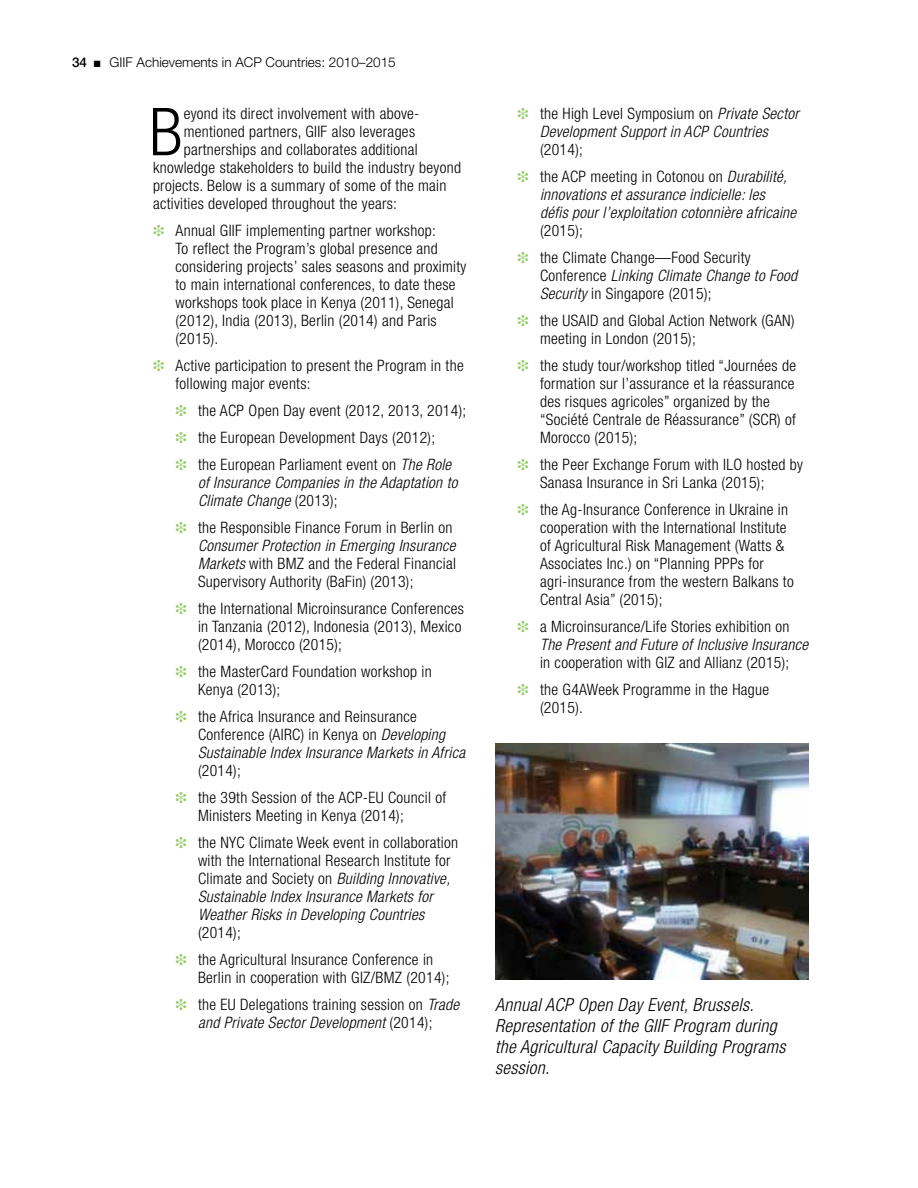
<style>
.page{position:relative;width:918px;height:1188px;background:#fff}
.page>*{position:absolute;margin:0;border:0;box-sizing:border-box;transform-origin:0 0}
.t1{font:300 condensed 66.15px "Helvetica Neue LT Std";color:#000}
.t2{font:italic 300 condensed 18px/21px "Helvetica Neue LT Std";letter-spacing:.02em;color:#000}
.t3{font:300 condensed 15.75px/18px "Helvetica Neue LT Std";letter-spacing:.02em;color:#000}
.t4{font:italic 300 condensed 15.75px/18px "Helvetica Neue LT Std";letter-spacing:.02em;color:#000}
.t5{font:300 13.5px "Helvetica Neue LT Std";color:#000}
.s1{font-weight:500}
.s2{color:#91ca64}
.s3{font-style:italic}
.s4{font-style:normal}
</style>
<div class="page">
<img style="left:495px;top:743px;width:314px;height:236px">
<p class="t5" style="left:72px;top:54px;width:325px"><span class="s1">34</span> ■ GIIF Achievements in ACP Countries: 2010–2015</p>
<h1 class="t1" style="left:149px;top:94px;width:35px">B</h1>
<p class="t3" style="left:184px;top:105px;width:237px">eyond its direct involvement with above-</p>
<p class="t3" style="left:184px;top:123px;width:233px">mentioned partners, GIIF also leverages</p>
<p class="t3" style="left:184px;top:141px;width:236px">partnerships and collaborates additional</p>
<p class="t3" style="left:153px;top:159px;width:310px">knowledge stakeholders to build the industry beyond</p>
<p class="t3" style="left:153px;top:177px;width:295px">projects. Below is a summary of some of the main</p>
<p class="t3" style="left:153px;top:195px;width:246px">activities developed throughout the years:</p>
<p class="t3" style="left:176px;top:222px;width:292px;text-indent:-23px"><span class="s2">❉</span> Annual GIIF implementing partner workshop:<br>To reflect the Program’s global presence and considering projects’ sales seasons and proximity to main international conferences, to date these workshops took place in Kenya (2011), Senegal (2012), India (2013), Berlin (2014) and Paris (2015).</p>
<p class="t3" style="left:176px;top:357px;width:290px;text-indent:-23px"><span class="s2">❉</span> Active participation to present the Program in the following major events:</p>
<p class="t3" style="left:176px;top:397px;width:292px;line-height:27px"><span class="s2">❉</span> the ACP Open Day event (2012, 2013, 2014); <span class="s2">❉</span> the European Development Days (2012);<br><span class="s2">❉</span> the European Parliament event on <span class="s3">The Role</span></p>
<p class="t4" style="left:198px;top:474px;width:261px">of Insurance Companies in the Adaptation to<br>Climate Change <span class="s4">(2013);</span></p>
<p class="t3" style="left:198px;top:519px;width:260px;text-indent:-23px"><span class="s2">❉</span> the Responsible Finance Forum in Berlin on <span class="s3">Consumer Protection in Emerging Insurance Markets</span> with BMZ and the Federal Financial Supervisory Authority (BaFin) (2013);</p>
<p class="t3" style="left:198px;top:600px;width:267px;text-indent:-23px"><span class="s2">❉</span> the International Microinsurance Conferences in Tanzania (2012), Indonesia (2013), Mexico (2014), Morocco (2015);</p>
<p class="t3" style="left:198px;top:663px;width:235px;text-indent:-23px"><span class="s2">❉</span> the MasterCard Foundation workshop in<br>Kenya (2013);</p>
<p class="t3" style="left:198px;top:708px;width:269px;text-indent:-23px"><span class="s2">❉</span> the Africa Insurance and Reinsurance<br>Conference (AIRC) in Kenya on <span class="s3">Developing<br>Sustainable Index Insurance Markets in Africa</span></p>
<p class="t3" style="left:176px;top:757px;width:272px;line-height:27px;text-indent:23px">(2014);<br><span class="s2">❉</span> the 39th Session of the ACP-EU Council of</p>
<p class="t3" style="left:176px;top:802px;width:284px;line-height:27px;text-indent:23px">Ministers Meeting in Kenya (2014);<br><span class="s2">❉</span> the NYC Climate Week event in collaboration</p>
<p class="t4" style="left:198px;top:852px;width:254px"><span class="s4">with the International Research Institute for Climate and Society on</span> Building Innovative, Sustainable Index Insurance Markets for Weather Risks in Developing Countries</p>
<p class="t3" style="left:176px;top:919px;width:259px;line-height:27px;text-indent:23px">(2014);<br><span class="s2">❉</span> the Agricultural Insurance Conference in</p>
<p class="t3" style="left:176px;top:964px;width:285px;line-height:27px;text-indent:23px">Berlin in cooperation with GIZ/BMZ (2014); <span class="s2">❉</span> the EU Delegations training session on <span class="s3">Trade</span></p>
<p class="t4" style="left:198px;top:1014px;width:236px">and Private Sector Development <span class="s4">(2014);</span></p>
<p class="t4" style="left:518px;top:105px;width:283px;text-align:center"><span class="s2">❉</span> <span class="s4">the High Level Symposium on</span> Private Sector<br>Development Support in ACP Countries</p>
<p class="t3" style="left:518px;top:136px;width:271px;line-height:27px;text-indent:23px">(2014);<br><span class="s2">❉</span> the ACP meeting in Cotonou on <span class="s3">Durabilité,</span></p>
<p class="t4" style="left:540px;top:186px;width:258px">innovations et assurance indicielle: les défis pour l’exploitation cotonnière africaine</p>
<p class="t3" style="left:518px;top:217px;width:235px;line-height:27px;text-indent:23px">(2015);<br><span class="s2">❉</span> the Climate Change—Food Security</p>
<p class="t4" style="left:540px;top:267px;width:259px"><span class="s4">Conference</span> Linking Climate Change to Food<br>Security <span class="s4">in Singapore (2015);</span></p>
<p class="t3" style="left:540px;top:312px;width:256px;text-indent:-23px"><span class="s2">❉</span> the USAID and Global Action Network (GAN) meeting in London (2015);</p>
<p class="t3" style="left:540px;top:357px;width:258px;text-indent:-23px"><span class="s2">❉</span> the study tour/workshop titled “Journées de formation sur l’assurance et la réassurance des risques agricoles” organized by the “Société Centrale de Réassurance” (SCR) of Morocco (2015);</p>
<p class="t3" style="left:540px;top:456px;width:264px;text-indent:-23px"><span class="s2">❉</span> the Peer Exchange Forum with ILO hosted by<br>Sanasa Insurance in Sri Lanka (2015);</p>
<p class="t3" style="left:540px;top:501px;width:255px;text-indent:-23px"><span class="s2">❉</span> the Ag-Insurance Conference in Ukraine in cooperation with the International Institute of Agricultural Risk Management (Watts &amp; Associates Inc.) on “Planning PPPs for agri-insurance from the western Balkans to Central Asia” (2015);</p>
<p class="t3" style="left:540px;top:618px;width:270px;text-indent:-23px"><span class="s2">❉</span> a Microinsurance/Life Stories exhibition on<br><span class="s3">The Present and Future of Inclusive Insurance</span></p>
<p class="t3" style="left:518px;top:649px;width:273px;line-height:27px;text-indent:23px">in cooperation with GIZ and Allianz (2015); <span class="s2">❉</span> the G4AWeek Programme in the Hague</p>
<p class="t3" style="left:540px;top:699px;width:44px">(2015).</p>
<p class="t2" style="left:495px;top:994px;width:292px">Annual ACP Open Day Event, Brussels.<br>Representation of the GIIF Program during the Agricultural Capacity Building Programs session.</p>
</div>
